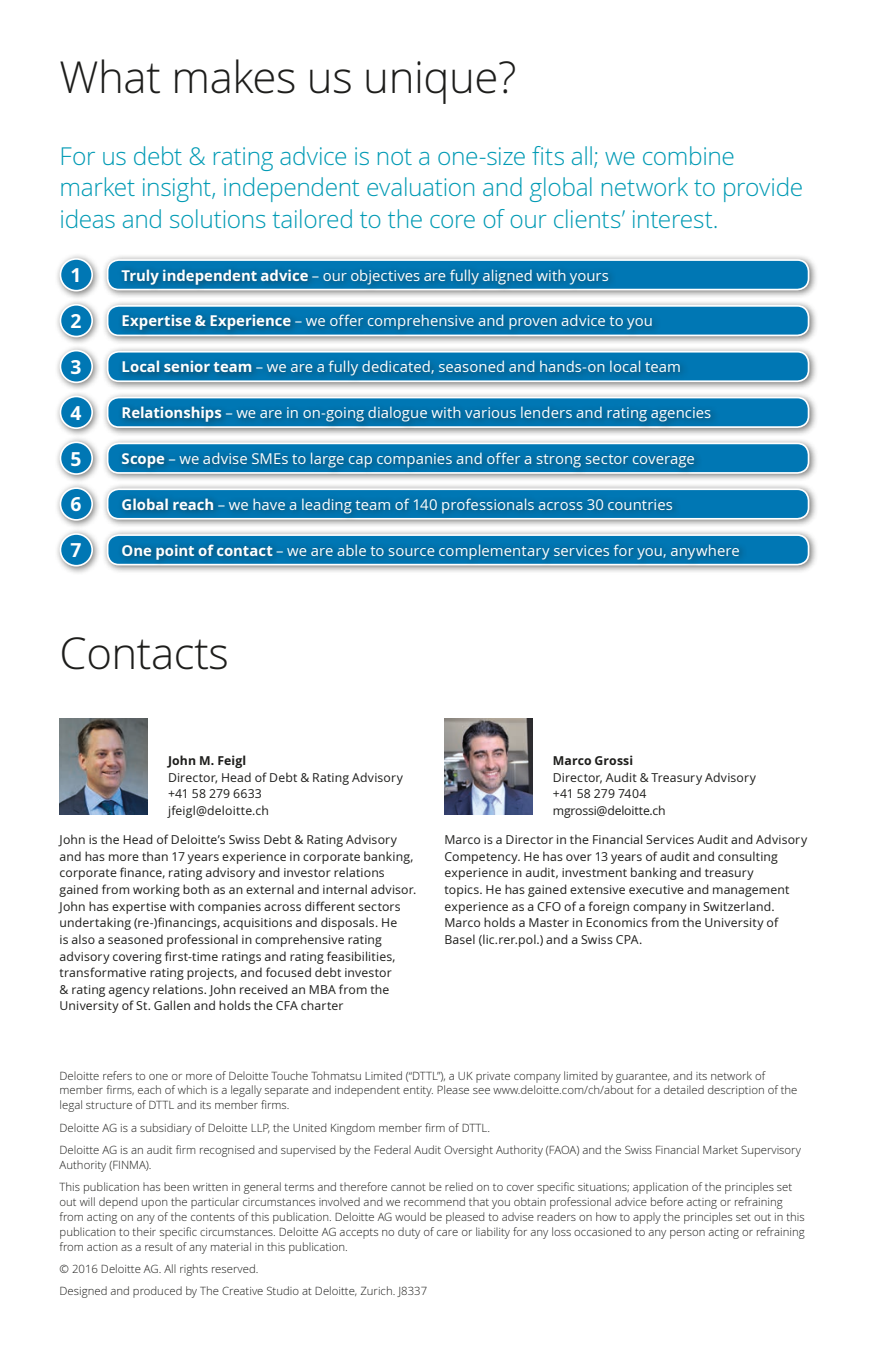
<style>
.page{position:relative;width:869px;height:1355px;background:#fff}
.page>*{position:absolute;margin:0;border:0;box-sizing:border-box;transform-origin:0 0}
.Story_heading_light{font:300 43.75px "Open Sans";letter-spacing:-.01em;color:#1d1d1b}
.Quote_pullout_small{font:300 24.5px/31.5px "Open Sans";letter-spacing:-.015em;color:#009ab4}
.Body_copy__8_5_12pt{font:700 19.25px "Open Sans";color:#fff}
.Body_copy__8_5_12pt-2{font:14.88px "Open Sans";letter-spacing:.005em;color:#fff}
.Smaller_Text{font:12.25px/16.6px "Open Sans";letter-spacing:.01em;color:#1d1d1b}
.Body_copy__8_5_12pt-3{font:12.25px "Open Sans";letter-spacing:.01em;color:#1d1d1b}
.Smaller_Text-2{font:700 12.25px "Open Sans";letter-spacing:.01em;color:#1d1d1b}
.Body_copy__8_5_12pt-4{font:12.25px "Open Sans";letter-spacing:-.02em;color:#1d1d1b}
.Boilerplate_Black_Te{font:300 11.38px/14.9px "Open Sans";color:#1d1d1b}
.s1{font-weight:700}
</style>
<div class="page">
<img style="left:60px;top:718px;width:88px;height:96px">
<img style="left:444px;top:718px;width:88px;height:96px">
<div style="left:55px;top:253px;width:47px;height:47px;background:#1d1d1b;opacity:.6"></div>
<div style="left:60px;top:259px;width:32px;height:32px;background:#0077b4;border-radius:50%"></div>
<div style="left:60px;top:258px;width:33px;height:33px;border:2px solid #fff;border-radius:50%"></div>
<div style="left:101px;top:254px;width:717px;height:45px;background:#1d1d1b;opacity:.6"></div>
<div style="left:107px;top:260px;width:701px;height:29px;background:#0077b4;border-radius:11px"></div>
<div style="left:107px;top:259px;width:702px;height:31px;border:2px solid #fff;border-radius:11px"></div>
<div style="left:117px;top:264px;width:499px;height:29px;background:#1d1d1b;opacity:.6"></div>
<div style="left:55px;top:298px;width:47px;height:48px;background:#1d1d1b;opacity:.6"></div>
<div style="left:60px;top:305px;width:32px;height:31px;background:#0077b4;border-radius:50%"></div>
<div style="left:60px;top:304px;width:33px;height:33px;border:2px solid #fff;border-radius:50%"></div>
<div style="left:101px;top:299px;width:717px;height:46px;background:#1d1d1b;opacity:.6"></div>
<div style="left:107px;top:306px;width:701px;height:29px;background:#0077b4;border-radius:11px"></div>
<div style="left:107px;top:305px;width:702px;height:31px;border:2px solid #fff;border-radius:11px"></div>
<div style="left:118px;top:310px;width:542px;height:29px;background:#1d1d1b;opacity:.6"></div>
<div style="left:55px;top:344px;width:47px;height:47px;background:#1d1d1b;opacity:.6"></div>
<div style="left:60px;top:350px;width:32px;height:32px;background:#0077b4;border-radius:50%"></div>
<div style="left:60px;top:350px;width:33px;height:33px;border:2px solid #fff;border-radius:50%"></div>
<div style="left:101px;top:345px;width:717px;height:46px;background:#1d1d1b;opacity:.6"></div>
<div style="left:107px;top:352px;width:701px;height:29px;background:#0077b4;border-radius:11px"></div>
<div style="left:107px;top:351px;width:702px;height:31px;border:2px solid #fff;border-radius:11px"></div>
<div style="left:118px;top:355px;width:570px;height:29px;background:#1d1d1b;opacity:.6"></div>
<div style="left:55px;top:390px;width:47px;height:47px;background:#1d1d1b;opacity:.6"></div>
<div style="left:60px;top:396px;width:32px;height:32px;background:#0077b4;border-radius:50%"></div>
<div style="left:60px;top:395px;width:33px;height:34px;border:2px solid #fff;border-radius:50%"></div>
<div style="left:101px;top:391px;width:717px;height:45px;background:#1d1d1b;opacity:.6"></div>
<div style="left:107px;top:397px;width:701px;height:30px;background:#0077b4;border-radius:11px"></div>
<div style="left:107px;top:396px;width:702px;height:32px;border:2px solid #fff;border-radius:11px"></div>
<div style="left:118px;top:401px;width:601px;height:29px;background:#1d1d1b;opacity:.6"></div>
<div style="left:55px;top:436px;width:47px;height:47px;background:#1d1d1b;opacity:.6"></div>
<div style="left:60px;top:442px;width:32px;height:32px;background:#0077b4;border-radius:50%"></div>
<div style="left:60px;top:441px;width:33px;height:34px;border:2px solid #fff;border-radius:50%"></div>
<div style="left:101px;top:437px;width:717px;height:45px;background:#1d1d1b;opacity:.6"></div>
<div style="left:107px;top:443px;width:701px;height:30px;background:#0077b4;border-radius:11px"></div>
<div style="left:107px;top:442px;width:702px;height:32px;border:2px solid #fff;border-radius:11px"></div>
<div style="left:117px;top:447px;width:585px;height:29px;background:#1d1d1b;opacity:.6"></div>
<div style="left:55px;top:482px;width:47px;height:47px;background:#1d1d1b;opacity:.6"></div>
<div style="left:60px;top:488px;width:32px;height:32px;background:#0077b4;border-radius:50%"></div>
<div style="left:60px;top:487px;width:33px;height:33px;border:2px solid #fff;border-radius:50%"></div>
<div style="left:101px;top:483px;width:717px;height:45px;background:#1d1d1b;opacity:.6"></div>
<div style="left:107px;top:489px;width:701px;height:30px;background:#0077b4;border-radius:11px"></div>
<div style="left:107px;top:488px;width:702px;height:31px;border:2px solid #fff;border-radius:11px"></div>
<div style="left:117px;top:493px;width:563px;height:29px;background:#1d1d1b;opacity:.6"></div>
<div style="left:55px;top:527px;width:47px;height:48px;background:#1d1d1b;opacity:.6"></div>
<div style="left:60px;top:534px;width:32px;height:31px;background:#0077b4;border-radius:50%"></div>
<div style="left:60px;top:533px;width:33px;height:33px;border:2px solid #fff;border-radius:50%"></div>
<div style="left:101px;top:529px;width:717px;height:45px;background:#1d1d1b;opacity:.6"></div>
<div style="left:107px;top:535px;width:701px;height:29px;background:#0077b4;border-radius:11px"></div>
<div style="left:107px;top:534px;width:702px;height:31px;border:2px solid #fff;border-radius:11px"></div>
<div style="left:117px;top:539px;width:630px;height:29px;background:#1d1d1b;opacity:.6"></div>
<p class="Story_heading_light" style="left:60px;top:47px;width:458px">What makes us unique?</p>
<p class="Quote_pullout_small" style="left:60px;top:139px;width:745px">For us debt &amp; rating advice is not a one-size fits all; we combine market insight, independent evaluation and global network to provide ideas and solutions tailored to the core of our clients’ interest.</p>
<p class="Body_copy__8_5_12pt" style="left:71px;top:261px;width:12px">1</p>
<p class="Body_copy__8_5_12pt-2" style="left:122px;top:265px;width:488px"><span class="s1">Truly independent advice</span> – our objectives are fully aligned with yours</p>
<p class="Body_copy__8_5_12pt" style="left:71px;top:307px;width:12px">2</p>
<p class="Body_copy__8_5_12pt-2" style="left:122px;top:311px;width:532px"><span class="s1">Expertise &amp; Experience</span> – we offer comprehensive and proven advice to you</p>
<p class="Body_copy__8_5_12pt" style="left:71px;top:353px;width:12px">3</p>
<p class="Body_copy__8_5_12pt-2" style="left:122px;top:356px;width:560px"><span class="s1">Local senior team</span> – we are a fully dedicated, seasoned and hands-on local team</p>
<p class="Body_copy__8_5_12pt" style="left:71px;top:399px;width:12px">4</p>
<p class="Body_copy__8_5_12pt-2" style="left:122px;top:402px;width:591px"><span class="s1">Relationships</span> – we are in on-going dialogue with various lenders and rating agencies</p>
<p class="Body_copy__8_5_12pt" style="left:71px;top:445px;width:12px">5</p>
<p class="Body_copy__8_5_12pt-2" style="left:122px;top:448px;width:574px"><span class="s1">Scope</span> – we advise SMEs to large cap companies and offer a strong sector coverage</p>
<p class="Body_copy__8_5_12pt" style="left:71px;top:491px;width:12px">6</p>
<p class="Body_copy__8_5_12pt-2" style="left:122px;top:494px;width:552px"><span class="s1">Global reach</span> – we have a leading team of 140 professionals across 30 countries</p>
<p class="Body_copy__8_5_12pt" style="left:71px;top:536px;width:12px">7</p>
<p class="Body_copy__8_5_12pt-2" style="left:122px;top:540px;width:619px"><span class="s1">One point of contact</span> – we are able to source complementary services for you, anywhere</p>
<p class="Story_heading_light" style="left:60px;top:623px;width:171px">Contacts</p>
<p class="Smaller_Text-2" style="left:168px;top:751px;width:80px">John M. Feigl</p>
<p class="Body_copy__8_5_12pt-3" style="left:168px;top:768px;width:236px">Director, Head of Debt &amp; Rating Advisory</p>
<p class="Body_copy__8_5_12pt-3" style="left:168px;top:785px;width:95px">+41 58 279 6633</p>
<p class="Body_copy__8_5_12pt-3" style="left:168px;top:802px;width:102px">jfeigl@deloitte.ch</p>
<p class="Smaller_Text-2" style="left:552px;top:751px;width:82px">Marco Grossi</p>
<p class="Body_copy__8_5_12pt-3" style="left:552px;top:768px;width:205px">Director, Audit &amp; Treasury Advisory</p>
<p class="Body_copy__8_5_12pt-3" style="left:552px;top:785px;width:95px">+41 58 279 7404</p>
<p class="Body_copy__8_5_12pt-4" style="left:552px;top:802px;width:114px">mgrossi@deloitte.ch</p>
<p class="Smaller_Text" style="left:60px;top:831px;width:358px">John is the Head of Deloitte’s Swiss Debt &amp; Rating Advisory and has more than 17 years experience in corporate banking, corporate finance, rating advisory and investor relations gained from working both as an external and internal advisor.<br>John has expertise with companies across different sectors undertaking (re-)financings, acquisitions and disposals. He<br>is also a seasoned professional in comprehensive rating advisory covering first-time ratings and rating feasibilities, transformative rating projects, and focused debt investor<br>&amp; rating agency relations. John received an MBA from the University of St. Gallen and holds the CFA charter</p>
<p class="Smaller_Text" style="left:444px;top:831px;width:364px">Marco is a Director in the Financial Services Audit and Advisory Competency. He has over 13 years of audit and consulting experience in audit, investment banking and treasury<br>topics. He has gained extensive executive and management experience as a CFO of a foreign company in Switzerland.<br>Marco holds a Master in Economics from the University of Basel (lic.rer.pol.) and a Swiss CPA.</p>
<p class="Boilerplate_Black_Te" style="left:60px;top:1067px;width:739px">Deloitte refers to one or more of Deloitte Touche Tohmatsu Limited (“DTTL”), a UK private company limited by guarantee, and its network of member firms, each of which is a legally separate and independent entity. Please see www.deloitte.com/ch/about for a detailed description of the legal structure of DTTL and its member firms.</p>
<p class="Boilerplate_Black_Te" style="left:60px;top:1119px;width:432px">Deloitte AG is a subsidiary of Deloitte LLP, the United Kingdom member firm of DTTL.</p>
<p class="Boilerplate_Black_Te" style="left:60px;top:1142px;width:742px">Deloitte AG is an audit firm recognised and supervised by the Federal Audit Oversight Authority (FAOA) and the Swiss Financial Market Supervisory<br>Authority (FINMA).</p>
<p class="Boilerplate_Black_Te" style="left:60px;top:1179px;width:746px">This publication has been written in general terms and therefore cannot be relied on to cover specific situations; application of the principles set out will depend upon the particular circumstances involved and we recommend that you obtain professional advice before acting or refraining from acting on any of the contents of this publication. Deloitte AG would be pleased to advise readers on how to apply the principles set out in this publication to their specific circumstances. Deloitte AG accepts no duty of care or liability for any loss occasioned to any person acting or refraining from action as a result of any material in this publication.</p>
<p class="Boilerplate_Black_Te" style="left:60px;top:1261px;width:200px">© 2016 Deloitte AG. All rights reserved.</p>
<p class="Boilerplate_Black_Te" style="left:60px;top:1283px;width:369px">Designed and produced by The Creative Studio at Deloitte, Zurich. J8337</p>
</div>
